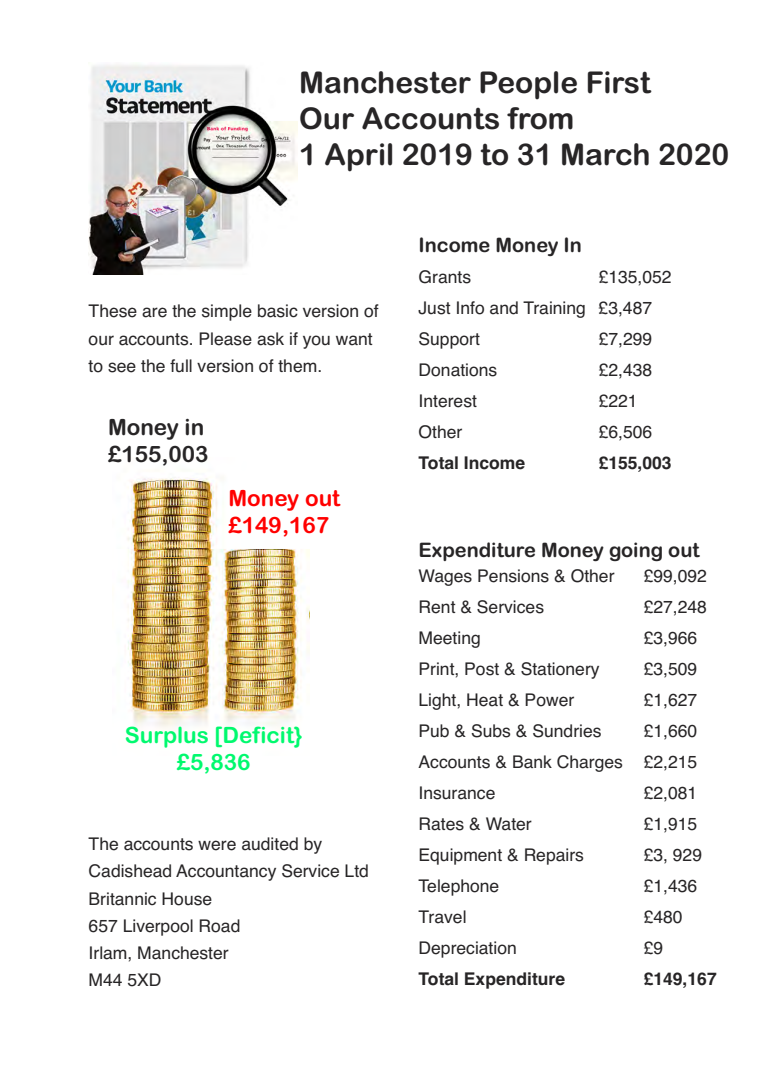
<style>
.page{position:relative;width:780px;height:1088px;background:#fff}
.page>*{position:absolute;margin:0;border:0;box-sizing:border-box;transform-origin:0 0}
.t1{font:30px/36px "Arial Rounded MT Bold";color:#272526}
.t2{font:22.5px/27px "Arial Rounded MT Bold";color:#00f96e;text-align:center}
.t3{font:22.5px/27px "Arial Rounded MT Bold";color:#f00}
.t4{font:22.5px/27px "Arial Rounded MT Bold";color:#272526}
.t5{font:20px "Arial Rounded MT Bold";color:#272526}
.t6{font:17.5px/27.2px "Helvetica";color:#272526}
.t7{font:700 17.5px "Helvetica";color:#272526}
</style>
<div class="page">
<img style="left:89px;top:64px;width:208px;height:211px">
<img style="left:127px;top:478px;width:182px;height:253px">
<h1 class="t1" style="left:299px;top:64px;width:431px">Manchester People First<br>Our Accounts from<br>1 April 2019 to 31 March 2020</h1>
<p class="t6" style="left:89px;top:298px;width:291px">These are the simple basic version of our accounts. Please ask if you want to see the full version of them.</p>
<p class="t4" style="left:108px;top:414px;width:102px">Money in £155,003</p>
<p class="t3" style="left:228px;top:484px;width:113px">Money out £149,167</p>
<p class="t2" style="left:125px;top:722px;width:179px">Surplus [Deficit} £5,836</p>
<p class="t6" style="left:89px;top:830px;width:282px">The accounts were audited by<br>Cadishead Accountancy Service Ltd<br>Britannic House<br>657 Liverpool Road<br>Irlam, Manchester<br>M44 5XD</p>
<p class="t5" style="left:418px;top:233px;width:165px">Income Money In</p>
<p class="t6" style="left:418px;top:263px;width:54px">Grants</p>
<p class="t6" style="left:418px;top:261px;width:254px;line-height:31px;text-indent:180px">£135,052<br>Just Info and Training £3,487<br>Support</p>
<p class="t6" style="left:598px;top:325px;width:55px">£7,299</p>
<p class="t6" style="left:418px;top:356px;width:80px">Donations</p>
<p class="t6" style="left:598px;top:356px;width:55px">£2,438</p>
<p class="t6" style="left:418px;top:387px;width:60px">Interest</p>
<p class="t6" style="left:598px;top:387px;width:40px">£221</p>
<p class="t6" style="left:418px;top:418px;width:45px">Other</p>
<p class="t6" style="left:598px;top:418px;width:55px">£6,506</p>
<p class="t7" style="left:418px;top:452px;width:108px">Total Income</p>
<p class="t7" style="left:598px;top:452px;width:74px">£155,003</p>
<p class="t5" style="left:418px;top:538px;width:282px">Expenditure Money going out</p>
<p class="t6" style="left:418px;top:562px;width:197px">Wages Pensions &amp; Other</p>
<p class="t6" style="left:643px;top:562px;width:65px">£99,092</p>
<p class="t6" style="left:418px;top:593px;width:127px">Rent &amp; Services</p>
<p class="t6" style="left:643px;top:593px;width:65px">£27,248</p>
<p class="t6" style="left:418px;top:624px;width:64px">Meeting</p>
<p class="t6" style="left:643px;top:624px;width:55px">£3,966</p>
<p class="t6" style="left:418px;top:655px;width:182px">Print, Post &amp; Stationery</p>
<p class="t6" style="left:643px;top:655px;width:55px">£3,509</p>
<p class="t6" style="left:418px;top:686px;width:157px">Light, Heat &amp; Power</p>
<p class="t6" style="left:643px;top:686px;width:55px">£1,627</p>
<p class="t6" style="left:418px;top:717px;width:184px">Pub &amp; Subs &amp; Sundries</p>
<p class="t6" style="left:418px;top:715px;width:280px;line-height:31px;text-align:justify;text-indent:225px">£1,660<br>Accounts &amp; Bank Charges £2,215<br>Insurance</p>
<p class="t6" style="left:643px;top:779px;width:55px">£2,081</p>
<p class="t6" style="left:418px;top:810px;width:115px">Rates &amp; Water</p>
<p class="t6" style="left:643px;top:810px;width:55px">£1,915</p>
<p class="t6" style="left:418px;top:841px;width:167px">Equipment &amp; Repairs</p>
<p class="t6" style="left:643px;top:841px;width:60px">£3, 929</p>
<p class="t6" style="left:418px;top:872px;width:82px">Telephone</p>
<p class="t6" style="left:643px;top:872px;width:55px">£1,436</p>
<p class="t6" style="left:418px;top:903px;width:49px">Travel</p>
<p class="t6" style="left:643px;top:903px;width:40px">£480</p>
<p class="t6" style="left:418px;top:934px;width:100px">Depreciation</p>
<p class="t6" style="left:643px;top:934px;width:21px">£9</p>
<p class="t7" style="left:418px;top:968px;width:148px">Total Expenditure</p>
<p class="t7" style="left:643px;top:968px;width:74px">£149,167</p>
</div>
